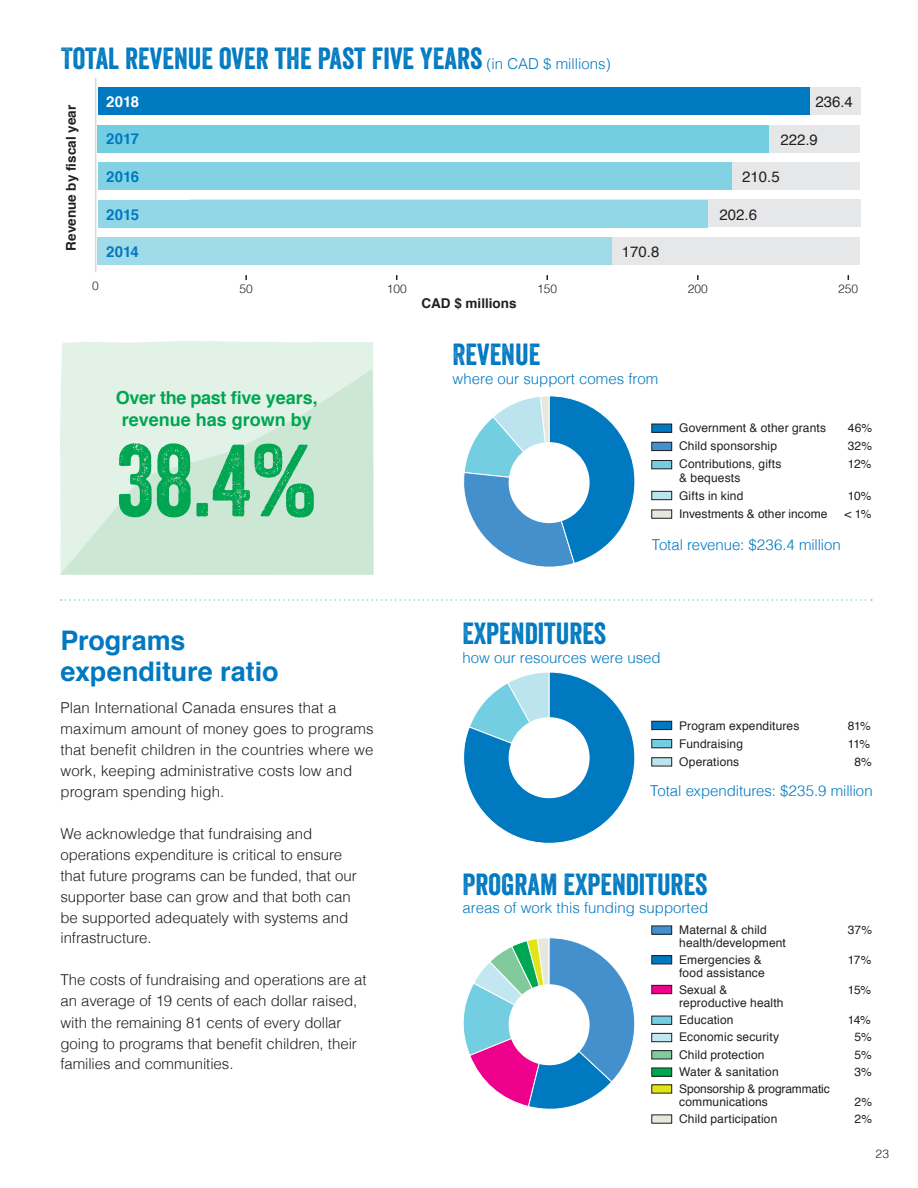
<style>
.page{position:relative;width:918px;height:1188px;background:#fff}
.page>*{position:absolute;margin:0;border:0;box-sizing:border-box;transform-origin:0 0}
.t1{font:99px "Veneer";color:#00a651}
.t2{font:29.7px "Veneer";color:#0079c1}
.t3{font:700 27px/31.5px "Helvetica";letter-spacing:-.005em;color:#0079c1}
.t4{font:700 18px/22.5px "Helvetica";color:#00a651;text-align:center}
.t5{font:300 15px/21px "Helvetica";letter-spacing:-.005em;color:#231f20}
.t6{font:300 15px "Helvetica";color:#0079c1}
.t7{font:15px "Helvetica";color:#231f20}
.t8{font:700 15px "Helvetica";letter-spacing:-.005em;color:#0079c1}
.t9{font:700 15px "Helvetica";color:#fff}
.t10{font:700 13.5px "Helvetica";color:#231f20}
.t11{font:12px/17.2px "Helvetica";letter-spacing:.01em;color:#231f20}
.t12{font:12px/12.8px "Helvetica";letter-spacing:-.01em;color:#231f20}
.t13{font:300 12px "Helvetica";color:#231f20}
.s1{font-family:"Helvetica";font-weight:300;font-size:15px}
</style>
<div class="page">
<div style="left:61px;top:341px;width:312px;height:28px;background:#e3f2e7"></div>
<div style="left:346px;top:87px;width:514px;height:28px;background:#e6e7e8"></div>
<div style="left:250px;top:125px;width:610px;height:28px;background:#e6e7e8"></div>
<div style="left:227px;top:162px;width:633px;height:28px;background:#e6e7e8"></div>
<div style="left:189px;top:200px;width:671px;height:27px;background:#e6e7e8"></div>
<div style="left:149px;top:237px;width:711px;height:28px;background:#e6e7e8"></div>
<hr style="left:95px;top:78px;width:1px;height:194px;background:#dbd8d6">
<div style="left:98px;top:237px;width:514px;height:28px;background:#a0dbe9"></div>
<div style="left:98px;top:200px;width:610px;height:28px;background:#92d7e7"></div>
<div style="left:98px;top:162px;width:633px;height:28px;background:#83d2e4"></div>
<div style="left:98px;top:125px;width:671px;height:28px;background:#74cee2"></div>
<div style="left:98px;top:87px;width:711px;height:28px;background:#0079c1"></div>
<svg style="left:463px;top:395px;width:172px;height:172px"></svg>
<div style="left:652px;top:424px;width:20px;height:8px;background:#0079c1"></div>
<div style="left:652px;top:424px;width:20px;height:9px;border:1px solid #231f20"></div>
<div style="left:652px;top:442px;width:20px;height:9px;background:#4490cd"></div>
<div style="left:652px;top:442px;width:20px;height:9px;border:1px solid #231f20"></div>
<div style="left:652px;top:460px;width:20px;height:9px;background:#74cee2"></div>
<div style="left:652px;top:460px;width:20px;height:9px;border:1px solid #231f20"></div>
<div style="left:652px;top:491px;width:20px;height:9px;background:#bbe4ee"></div>
<div style="left:652px;top:491px;width:20px;height:9px;border:1px solid #231f20"></div>
<div style="left:652px;top:510px;width:20px;height:8px;background:#e7e7dd"></div>
<div style="left:509px;top:442px;width:81px;height:81px;background:#fff;border-radius:50%"></div>
<svg style="left:463px;top:672px;width:172px;height:172px"></svg>
<div style="left:652px;top:721px;width:20px;height:9px;background:#0079c1"></div>
<div style="left:652px;top:721px;width:20px;height:9px;border:1px solid #231f20"></div>
<div style="left:652px;top:739px;width:20px;height:9px;background:#74cee2"></div>
<div style="left:652px;top:739px;width:20px;height:9px;border:1px solid #231f20"></div>
<div style="left:652px;top:758px;width:20px;height:8px;background:#bbe4ee"></div>
<div style="left:509px;top:717px;width:81px;height:81px;background:#fff;border-radius:50%"></div>
<svg style="left:463px;top:937px;width:172px;height:173px"></svg>
<div style="left:652px;top:926px;width:20px;height:8px;background:#4490cd"></div>
<div style="left:652px;top:956px;width:20px;height:8px;background:#0079c1"></div>
<div style="left:652px;top:955px;width:20px;height:9px;border:1px solid #231f20"></div>
<div style="left:652px;top:1016px;width:20px;height:8px;background:#74cee2"></div>
<div style="left:652px;top:1016px;width:20px;height:9px;border:1px solid #231f20"></div>
<div style="left:652px;top:1033px;width:20px;height:9px;background:#c2e7f0"></div>
<div style="left:652px;top:1033px;width:20px;height:9px;border:1px solid #231f20"></div>
<div style="left:652px;top:985px;width:20px;height:9px;background:#ec008c"></div>
<div style="left:652px;top:985px;width:20px;height:9px;border:1px solid #231f20"></div>
<div style="left:652px;top:1115px;width:20px;height:8px;background:#e7e7dd"></div>
<div style="left:652px;top:1085px;width:20px;height:8px;background:#e2e41a"></div>
<div style="left:652px;top:1068px;width:20px;height:8px;background:#00a651"></div>
<div style="left:652px;top:1051px;width:20px;height:8px;background:#82ca9c"></div>
<div style="left:652px;top:1050px;width:20px;height:9px;border:1px solid #231f20"></div>
<div style="left:509px;top:984px;width:81px;height:81px;background:#fff;border-radius:50%"></div>
<svg style="left:61px;top:599px;width:811px;height:2px"></svg>
<svg style="left:60px;top:369px;width:314px;height:206px;fill:#cce7d3"></svg>
<h2 class="t2" style="left:61px;top:40px;width:551px">TOTAL REVENUE OVER THE PAST FIVE YEARS <span class="s1">(in CAD $ millions)</span></h2>
<p class="t10" style="left:60px;top:251px;width:147px;rotate:-90deg">Revenue by fiscal year</p>
<p class="t9" style="left:106px;top:89px;width:35px">2018</p>
<p class="t8" style="left:106px;top:127px;width:34px">2017</p>
<p class="t8" style="left:106px;top:165px;width:35px">2016</p>
<p class="t8" style="left:106px;top:202px;width:35px">2015</p>
<p class="t8" style="left:106px;top:240px;width:34px">2014</p>
<p class="t7" style="left:622px;top:241px;width:39px">170.8</p>
<p class="t7" style="left:815px;top:90px;width:39px">236.4</p>
<p class="t7" style="left:780px;top:128px;width:39px">222.9</p>
<p class="t7" style="left:742px;top:166px;width:39px">210.5</p>
<p class="t7" style="left:720px;top:203px;width:39px">202.6</p>
<p class="t13" style="left:92px;top:276px;width:8px">0</p>
<p class="t13" style="left:240px;top:279px;width:15px">50</p>
<p class="t13" style="left:387px;top:279px;width:22px">100</p>
<p class="t13" style="left:537px;top:279px;width:22px">150</p>
<p class="t13" style="left:688px;top:279px;width:22px">200</p>
<p class="t13" style="left:838px;top:279px;width:22px">250</p>
<p class="t10" style="left:421px;top:293px;width:97px">CAD $ millions</p>
<h2 class="t2" style="left:453px;top:337px;width:89px">REVENUE</h2>
<p class="t4" style="left:116px;top:386px;width:203px">Over the past five years, revenue has grown by</p>
<h1 class="t1" style="left:116px;top:420px;width:203px">38.4%</h1>
<h3 class="t3" style="left:60px;top:625px;width:220px">Programs expenditure ratio</h3>
<p class="t5" style="left:60px;top:696px;width:315px">Plan International Canada ensures that a maximum amount of money goes to programs that benefit children in the countries where we work, keeping administrative costs low and program spending high.</p>
<p class="t5" style="left:60px;top:822px;width:298px">We acknowledge that fundraising and operations expenditure is critical to ensure that future programs can be funded, that our supporter base can grow and that both can be supported adequately with systems and infrastructure.</p>
<p class="t5" style="left:60px;top:969px;width:308px">The costs of fundraising and operations are at an average of 19 cents of each dollar raised, with the remaining 81 cents of every dollar going to programs that benefit children, their families and communities.</p>
<p class="t6" style="left:453px;top:366px;width:207px">where our support comes from</p>
<p class="t11" style="left:679px;top:420px;width:148px">Government &amp; other grants</p>
<p class="t11" style="left:848px;top:420px;width:26px">46%</p>
<p class="t11" style="left:679px;top:438px;width:99px">Child sponsorship</p>
<p class="t11" style="left:848px;top:438px;width:26px">32%</p>
<p class="t11" style="left:679px;top:456px;width:104px">Contributions, gifts</p>
<p class="t11" style="left:848px;top:456px;width:25px">12%</p>
<p class="t11" style="left:679px;top:469px;width:66px;line-height:18px">&amp; bequests<br>Gifts in kind</p>
<p class="t11" style="left:848px;top:487px;width:25px">10%</p>
<h2 class="t2" style="left:462px;top:616px;width:145px">EXPENDITURES</h2>
<p class="t11" style="left:679px;top:505px;width:150px">Investments &amp; other income</p>
<p class="t11" style="left:844px;top:505px;width:29px">&lt; 1%</p>
<p class="t6" style="left:652px;top:532px;width:191px">Total revenue: $236.4 million</p>
<p class="t6" style="left:462px;top:645px;width:200px">how our resources were used</p>
<p class="t11" style="left:679px;top:717px;width:122px">Program expenditures</p>
<p class="t11" style="left:848px;top:717px;width:25px">81%</p>
<p class="t11" style="left:679px;top:735px;width:65px">Fundraising</p>
<p class="t11" style="left:848px;top:735px;width:24px">11%</p>
<p class="t11" style="left:679px;top:753px;width:62px">Operations</p>
<p class="t11" style="left:855px;top:753px;width:19px">8%</p>
<p class="t6" style="left:650px;top:778px;width:224px">Total expenditures: $235.9 million</p>
<h2 class="t2" style="left:462px;top:866px;width:246px">PROGRAM EXPENDITURES</h2>
<p class="t6" style="left:462px;top:895px;width:247px">areas of work this funding supported</p>
<p class="t11" style="left:679px;top:922px;width:89px">Maternal &amp; child</p>
<p class="t11" style="left:848px;top:922px;width:26px">37%</p>
<p class="t11" style="left:679px;top:935px;width:108px">health/development<br>Emergencies &amp;</p>
<p class="t11" style="left:848px;top:952px;width:25px">17%</p>
<p class="t11" style="left:679px;top:965px;width:87px">food assistance<br>Sexual &amp;</p>
<p class="t11" style="left:848px;top:982px;width:25px">15%</p>
<p class="t11" style="left:679px;top:994px;width:106px">reproductive health<br>Education</p>
<p class="t11" style="left:848px;top:1012px;width:25px">14%</p>
<p class="t11" style="left:679px;top:1029px;width:101px">Economic security</p>
<p class="t11" style="left:855px;top:1029px;width:19px">5%</p>
<p class="t11" style="left:679px;top:1046px;width:87px">Child protection</p>
<p class="t11" style="left:855px;top:1046px;width:19px">5%</p>
<p class="t11" style="left:679px;top:1063px;width:101px">Water &amp; sanitation</p>
<p class="t11" style="left:855px;top:1063px;width:19px">3%</p>
<p class="t12" style="left:679px;top:1083px;width:152px">Sponsorship &amp; programmatic communications</p>
<p class="t11" style="left:855px;top:1093px;width:19px">2%</p>
<p class="t11" style="left:679px;top:1111px;width:100px">Child participation</p>
<p class="t11" style="left:855px;top:1111px;width:19px">2%</p>
<p class="t13" style="left:875px;top:1143px;width:15px">23</p>
</div>
